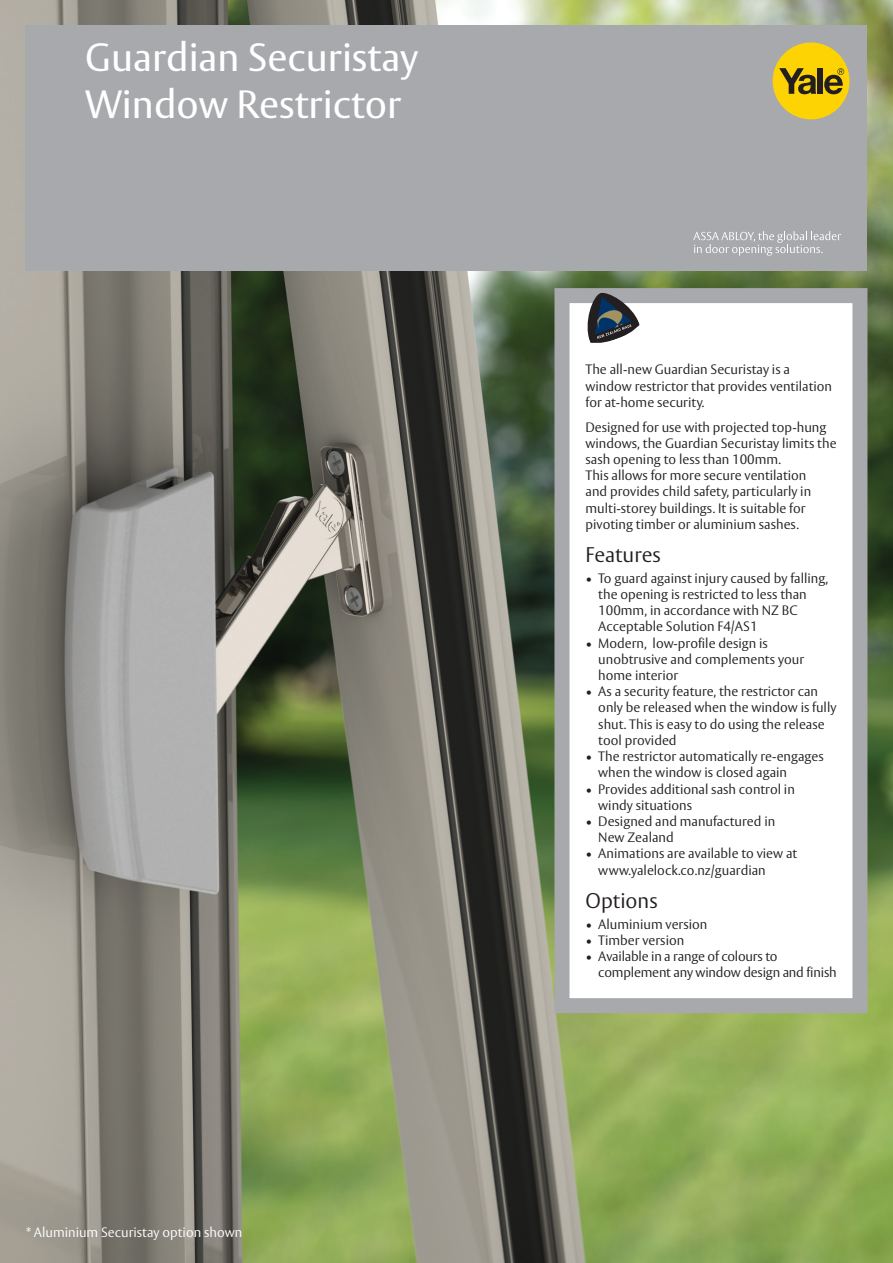
<style>
.page{position:relative;width:893px;height:1263px;background:#fff}
.page>*{position:absolute;margin:0;border:0;box-sizing:border-box;transform-origin:0 0}
.t1{font:39px "ASSA Vesta";color:#fff}
.t2{font:300 21px "ASSA Vesta";color:#231f20}
.t3{font:300 13.5px/16.2px "ASSA Vesta";color:#231f20}
.t4{font:300 13.5px "ASSA Vesta";color:#fff}
</style>
<div class="page">
<img style="left:0;top:0;width:893px;height:1263px">
<div style="left:554px;top:288px;width:313px;height:725px;background:#fff;border:15px solid #a8a9ad"></div>
<div style="left:26px;top:26px;width:841px;height:245px;background:#a8a9ad"></div>
<svg style="left:582px;top:291px;width:58px;height:52px"></svg>
<svg style="left:693px;top:231px;width:148px;height:25px"></svg>
<div style="left:773px;top:43px;width:76px;height:76px;background:#fed304;border-radius:50%"></div>
<svg style="left:779px;top:68px;width:37px;height:26px"></svg>
<div style="left:818px;top:68px;width:5px;height:26px;background:#231f20"></div>
<svg style="left:824px;top:68px;width:20px;height:26px"></svg>
<p class="t1" style="left:85px;top:34px;width:335px">Guardian Securistay</p>
<p class="t1" style="left:85px;top:81px;width:318px">Window Restrictor</p>
<p class="t4" style="left:26px;top:1224px;width:218px">* Aluminium Securistay option shown</p>
<p class="t3" style="left:585px;top:362px;width:248px">The all-new Guardian Securistay is a window restrictor that provides ventilation for at-home security.</p>
<p class="t3" style="left:585px;top:419px;width:253px">Designed for use with projected top-hung windows, the Guardian Securistay limits the sash opening to less than 100mm.<br>This allows for more secure ventilation<br>and provides child safety, particularly in multi-storey buildings. It is suitable for pivoting timber or aluminium sashes.</p>
<p class="t2" style="left:585px;top:542px;width:77px">Features</p>
<p class="t3" style="left:598px;top:571px;width:231px;text-indent:-13px">• To guard against injury caused by falling, the opening is restricted to less than 100mm, in accordance with NZ BC Acceptable Solution F4/AS1</p>
<p class="t3" style="left:598px;top:635px;width:207px;text-indent:-13px">• Modern, low-profile design is unobtrusive and complements your home interior</p>
<p class="t3" style="left:598px;top:684px;width:240px;text-indent:-13px">• As a security feature, the restrictor can only be released when the window is fully shut. This is easy to do using the release tool provided</p>
<p class="t3" style="left:598px;top:749px;width:227px;text-indent:-13px">• The restrictor automatically re-engages when the window is closed again</p>
<p class="t3" style="left:598px;top:781px;width:198px;text-indent:-13px">• Provides additional sash control in windy situations</p>
<p class="t3" style="left:598px;top:814px;width:178px;text-indent:-13px">• Designed and manufactured in<br>New Zealand</p>
<p class="t3" style="left:598px;top:846px;width:201px;text-indent:-13px">• Animations are available to view at www.yalelock.co.nz/guardian</p>
<p class="t2" style="left:585px;top:888px;width:74px">Options</p>
<p class="t3" style="left:585px;top:916px;width:123px">• Aluminium version</p>
<p class="t3" style="left:585px;top:933px;width:100px">• Timber version</p>
<p class="t3" style="left:598px;top:949px;width:240px;text-indent:-13px">• Available in a range of colours to complement any window design and finish</p>
</div>
